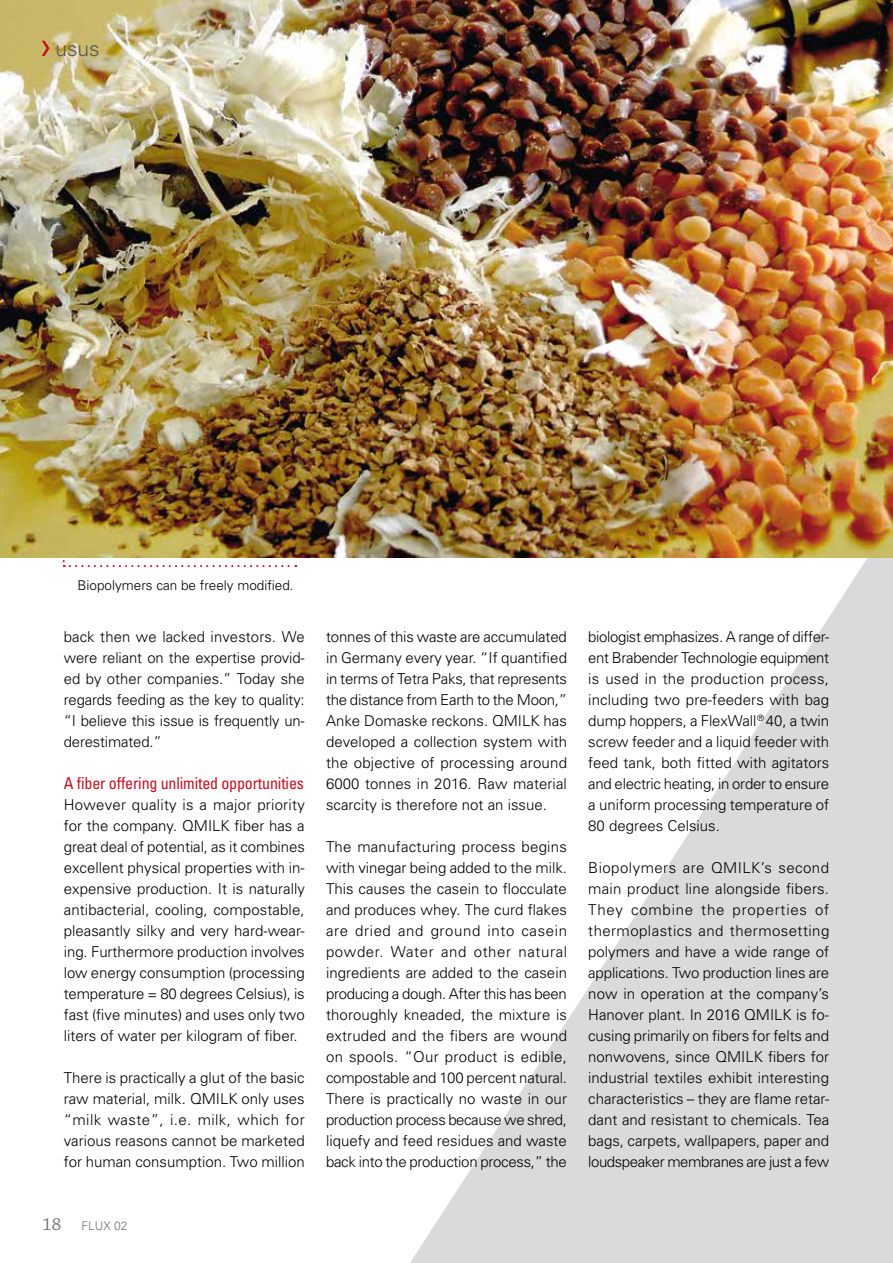
<style>
.page{position:relative;width:893px;height:1263px;background:#fff}
.page>*{position:absolute;margin:0;border:0;box-sizing:border-box;transform-origin:0 0}
.t1{font:300 21px "Univers";color:#58585a}
.t2{font:18px "Chaparral Pro";color:#707172}
.t3{font:condensed 16.5px "Univers";letter-spacing:-.01em;color:#c50e1f}
.t4{font:300 15px/21px "Univers";color:#000;text-align:justify}
.t5{font:300 13.5px "Univers";color:#000}
.t6{font:300 12px "Univers";color:#707172}
</style>
<div class="page">
<svg style="left:63px;top:560px;width:233px;height:7px"></svg>
<svg style="left:410px;top:558px;width:483px;height:705px;fill:#d9dadb"></svg>
<img style="left:0;top:0;width:893px;height:558px">
<svg style="left:42px;top:40px;width:8px;height:16px"></svg>
<h1 class="t1" style="left:56px;top:35px;width:74px">profund</h1>
<h1 class="t1" style="left:55px;top:36px;width:46px">usus</h1>
<p class="t5" style="left:78px;top:577px;width:218px">Biopolymers can be freely modified.</p>
<p class="t4" style="left:64px;top:626px;width:242px">back then we lacked investors. We were reliant on the expertise provid&shy;ed by other companies.” Today she regards feeding as the key to quality: “I believe this issue is frequently un&shy;derestimated.”</p>
<p class="t3" style="left:64px;top:773px;width:242px">A fiber offering unlimited opportunities</p>
<p class="t4" style="left:64px;top:794px;width:243px">However quality is a major priority for the company. QMILK fiber has a great deal of potential, as it combines excellent physical properties with in&shy;expensive production. It is naturally antibacterial, cooling, compostable, pleasantly silky and very hard-wear&shy;ing. Furthermore production involves low energy consumption (processing temperature = 80 degrees Celsius), is fast (five minutes) and uses only two liters of water per kilogram of fiber.</p>
<p class="t4" style="left:64px;top:1067px;width:242px">There is practically a glut of the basic raw material, milk. QMILK only uses “milk waste”, i.e. milk, which for various reasons cannot be marketed for human consumption. Two million</p>
<p class="t2" style="left:43px;top:1214px;width:20px">18</p>
<p class="t6" style="left:81px;top:1218px;width:48px">FLUX 02</p>
<p class="t4" style="left:326px;top:626px;width:243px">tonnes of this waste are accumulated in Germany every year. “If quantified in terms of Tetra Paks, that represents the distance from Earth to the Moon,” Anke Domaske reckons. QMILK has developed a collection system with the objective of processing around 6000 tonnes in 2016. Raw material scarcity is therefore not an issue.</p>
<p class="t4" style="left:326px;top:836px;width:243px">The manufacturing process begins with vinegar being added to the milk.<br>This causes the casein to flocculate and produces whey. The curd flakes are dried and ground into casein powder. Water and other natural ingredients are added to the casein producing a dough. After this has been thoroughly kneaded, the mixture is extruded and the fibers are wound on spools. “Our product is edible, compostable and 100 percent natural.<br>There is practically no waste in our production process because we shred, liquefy and feed residues and waste back into the production process,” the</p>
<p class="t4" style="left:588px;top:626px;width:243px">biologist emphasizes. A range of differ&shy;ent Brabender Technologie equipment is used in the production process, including two pre-feeders with bag dump hoppers, a FlexWall<sup>®</sup> 40, a twin screw feeder and a liquid feeder with feed tank, both fitted with agitators and electric heating, in order to ensure a uniform processing temperature of 80 degrees Celsius.</p>
<p class="t4" style="left:588px;top:857px;width:243px">Biopolymers are QMILK’s second main product line alongside fibers.<br>They combine the properties of thermoplastics and thermosetting polymers and have a wide range of applications. Two production lines are now in operation at the company’s Hanover plant. In 2016 QMILK is fo&shy;cusing primarily on fibers for felts and nonwovens, since QMILK fibers for industrial textiles exhibit interesting characteristics – they are flame retar&shy;dant and resistant to chemicals. Tea bags, carpets, wallpapers, paper and loudspeaker membranes are just a few</p>
</div>
